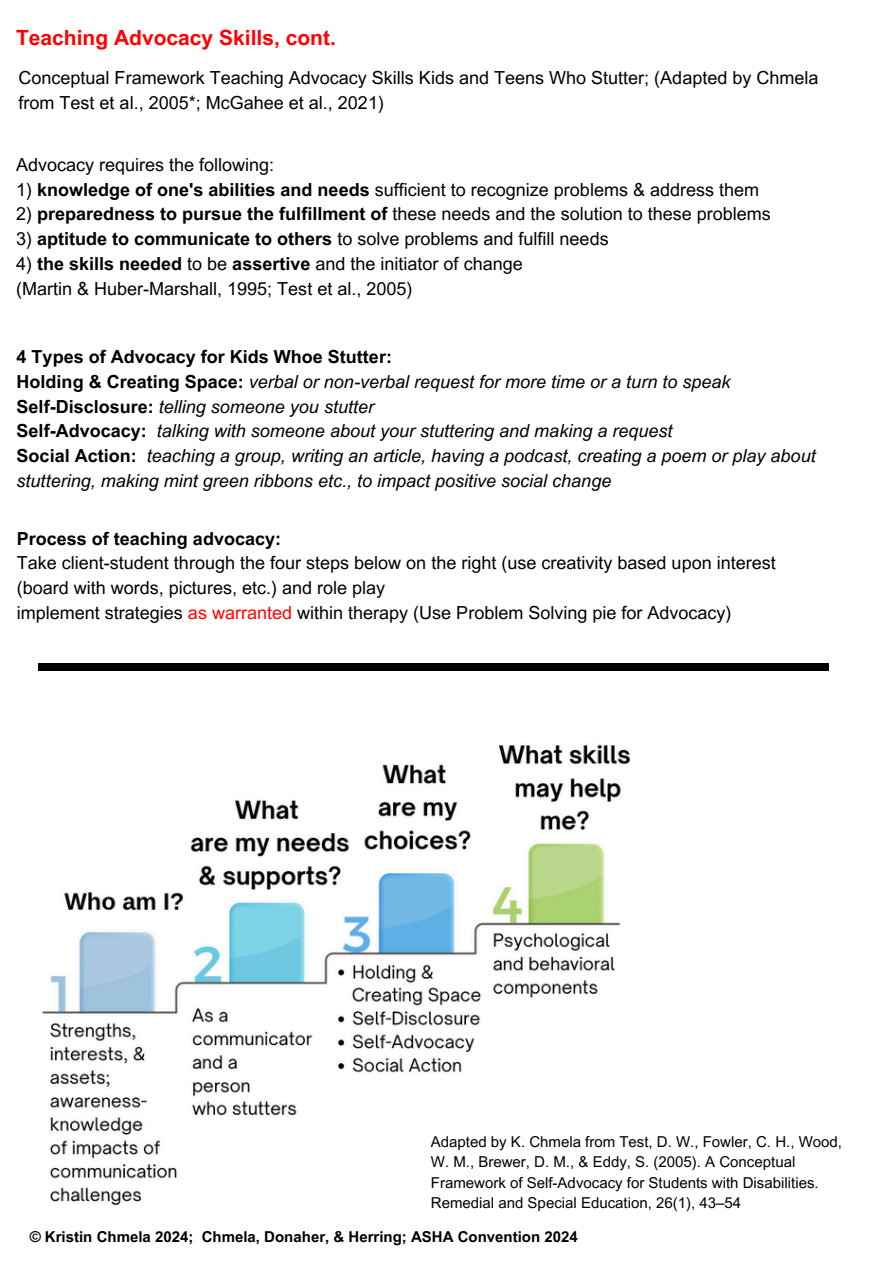
<style>
.page{position:relative;width:894px;height:1264px;background:#fff}
.page>*{position:absolute;margin:0;border:0;box-sizing:border-box;transform-origin:0 0}
.t1{font:700 21px "Arial MT Pro";color:#f00}
.t2{font:18px/24.8px "Arial MT Pro";color:#000}
.t3{font:italic 18px/24.8px "Arial MT Pro";color:#000}
.t4{font:15px/20.2px "Arial MT Pro";color:#000}
.t5{font:700 15px "Arial MT Pro";color:#000}
.s1{font-weight:700}
.s2{font-weight:700;font-style:normal}
.s3{color:#f00}
</style>
<div class="page">
<div style="left:38px;top:662px;width:790px;height:8px;background:#000"></div>
<img style="left:42px;top:744px;width:588px;height:461px">
<h1 class="t1" style="left:16px;top:30px;width:321px">Teaching Advocacy Skills, cont.</h1>
<h2 class="t2" style="left:19px;top:68px;width:801px">Conceptual Framework Teaching Advocacy Skills Kids and Teens Who Stutter; (Adapted by Chmela from Test et al., 2005*; McGahee et al., 2021)</h2>
<p class="t2" style="left:16px;top:154px;width:260px">Advocacy requires the following:</p>
<p class="t2" style="left:16px;top:179px;width:744px">1) <span class="s1">knowledge of one's abilities and needs</span> sufficient to recognize problems &amp; address them</p>
<p class="t2" style="left:16px;top:204px;width:756px">2) <span class="s1">preparedness to pursue the fulfillment of</span> these needs and the solution to these problems</p>
<p class="t2" style="left:16px;top:228px;width:594px">3) <span class="s1">aptitude to communicate to others</span> to solve problems and fulfill needs</p>
<p class="t2" style="left:16px;top:253px;width:508px">4) <span class="s1">the skills needed</span> to be <span class="s1">assertive</span> and the initiator of change (Martin &amp; Huber-Marshall, 1995; Test et al., 2005)</p>
<h2 class="t3" style="left:17px;top:347px;width:800px"><span class="s2">4 Types of Advocacy for Kids Whoe Stutter:<br>Holding &amp; Creating Space:</span> verbal or non-verbal request for more time or a turn to speak <span class="s2">Self-Disclosure:</span> telling someone you stutter<br><span class="s2">Self-Advocacy:</span> talking with someone about your stuttering and making a request<br><span class="s2">Social Action:</span> teaching a group, writing an article, having a podcast, creating a poem or play about stuttering, making mint green ribbons etc., to impact positive social change</h2>
<h2 class="t2" style="left:17px;top:528px;width:760px"><span class="s1">Process of teaching advocacy:<br></span>Take client-student through the four steps below on the right (use creativity based upon interest (board with words, pictures, etc.) and role play<br>implement strategies <span class="s3">as warranted</span> within therapy (Use Problem Solving pie for Advocacy)</h2>
<p class="t4" style="left:431px;top:1133px;width:412px">Adapted by K. Chmela from Test, D. W., Fowler, C. H., Wood, W. M., Brewer, D. M., &amp; Eddy, S. (2005). A Conceptual Framework of Self-Advocacy for Students with Disabilities.<br>Remedial and Special Education, 26(1), 43–54</p>
<h2 class="t5" style="left:30px;top:1230px;width:549px">© Kristin Chmela 2024; Chmela, Donaher, &amp; Herring; ASHA Convention 2024</h2>
</div>
